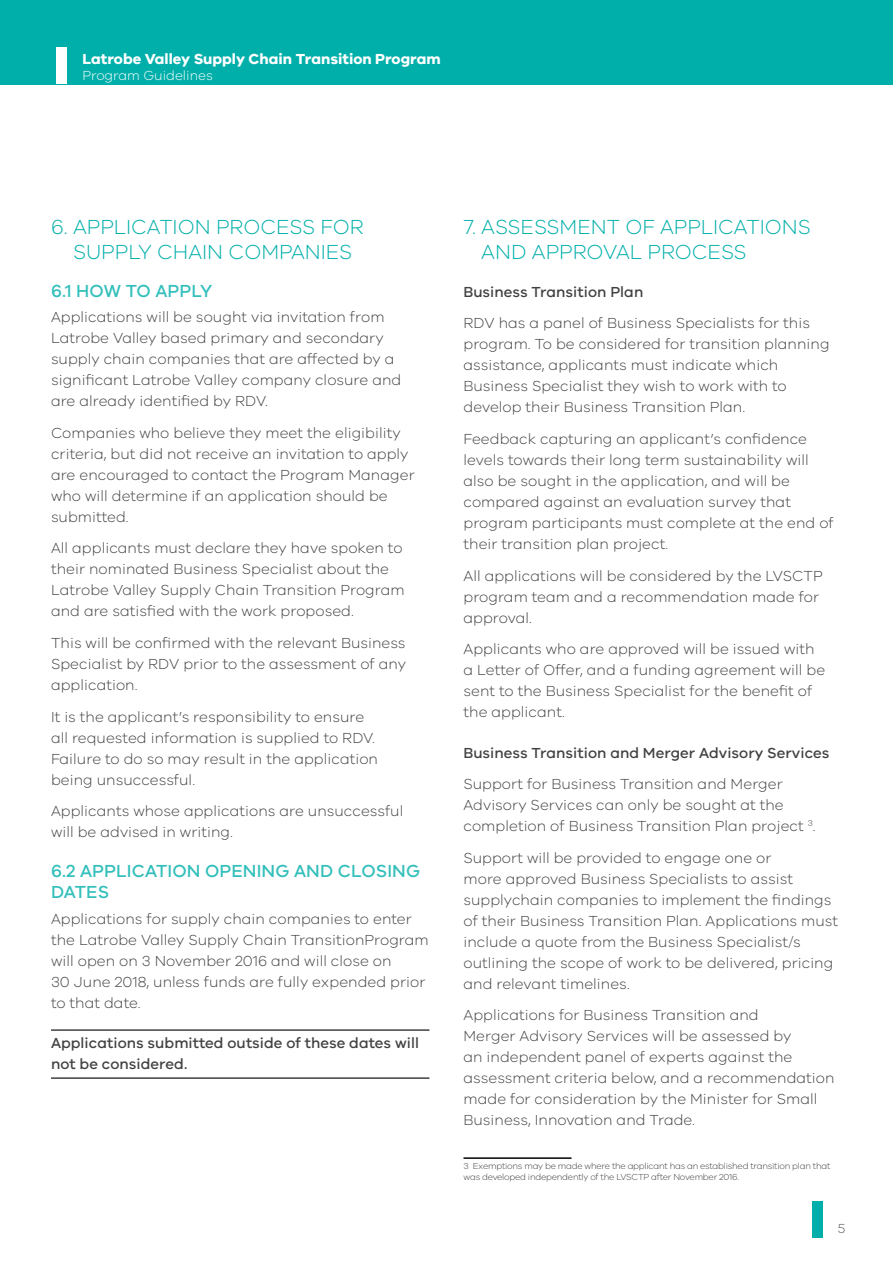
<style>
.page{position:relative;width:893px;height:1263px;background:#fff}
.page>*{position:absolute;margin:0;border:0;box-sizing:border-box;transform-origin:0 0}
.Sub_Head{font:300 21px/25.2px "VIC";color:#00afaa;text-align:center}
.Sub_sub_head{font:500 18px/21px "VIC";letter-spacing:.005em;color:#33bfbb}
.body_text{font:300 15px/21px "VIC";letter-spacing:.005em;color:#414042}
.sub_head4{font:500 15px "VIC";letter-spacing:.005em;color:#414042}
.Break_out_box{font:500 15px/21px "VIC";letter-spacing:.005em;color:#414042}
.t1{font:700 15px "VIC";color:#fff}
.t2{font:300 13.5px "VIC";color:#fff}
.t3{font:300 13.5px "VIC";color:#58595b}
.Foot_note{font:300 9px/10.8px "VIC";letter-spacing:-.025em;color:#414042}
</style>
<div class="page">
<div style="left:0;top:0;width:892px;height:84px;background:#00afaa"></div>
<svg style="left:892px;top:0;width:1px;height:84px"></svg>
<div style="left:56px;top:47px;width:11px;height:37px;background:#fff"></div>
<div style="left:812px;top:1201px;width:11px;height:36px;background:#00afaa"></div>
<hr style="left:51px;top:1029px;width:378px;height:2px;background:#414042">
<hr style="left:51px;top:1077px;width:378px;height:2px;background:#414042">
<hr style="left:463px;top:1157px;width:108px;height:2px;background:#000">
<p class="t1" style="left:82px;top:50px;width:360px">Latrobe Valley Supply Chain Transition Program</p>
<p class="t2" style="left:82px;top:67px;width:132px">Program Guidelines</p>
<p class="Sub_Head" style="left:51px;top:213px;width:314px">6. APPLICATION PROCESS FOR<br>SUPPLY CHAIN COMPANIES</p>
<p class="Sub_sub_head" style="left:51px;top:280px;width:163px">6.1 HOW TO APPLY</p>
<p class="body_text" style="left:51px;top:306px;width:352px">Applications will be sought via invitation from Latrobe Valley based primary and secondary supply chain companies that are affected by a significant Latrobe Valley company closure and are already identified by RDV.</p>
<p class="body_text" style="left:51px;top:422px;width:365px">Companies who believe they meet the eligibility criteria, but did not receive an invitation to apply are encouraged to contact the Program Manager who will determine if an application should be submitted.</p>
<p class="body_text" style="left:51px;top:537px;width:355px">All applicants must declare they have spoken to their nominated Business Specialist about the Latrobe Valley Supply Chain Transition Program and are satisfied with the work proposed.</p>
<p class="body_text" style="left:51px;top:632px;width:357px;text-align:justify">This will be confirmed with the relevant Business Specialist by RDV prior to the assessment of any application.</p>
<p class="body_text" style="left:51px;top:706px;width:329px">It is the applicant’s responsibility to ensure all requested information is supplied to RDV.<br>Failure to do so may result in the application being unsuccessful.</p>
<p class="body_text" style="left:51px;top:800px;width:354px">Applicants whose applications are unsuccessful will be advised in writing.</p>
<p class="Sub_sub_head" style="left:51px;top:860px;width:371px">6.2 APPLICATION OPENING AND CLOSING<br>DATES</p>
<p class="body_text" style="left:51px;top:908px;width:379px">Applications for supply chain companies to enter the Latrobe Valley Supply Chain TransitionProgram will open on 3 November 2016 and will close on<br>30 June 2018, unless funds are fully expended prior to that date.</p>
<p class="Break_out_box" style="left:51px;top:1032px;width:369px">Applications submitted outside of these dates will not be considered.</p>
<p class="Sub_Head" style="left:481px;top:213px;width:331px;text-align:left;text-indent:-18px">7. ASSESSMENT OF APPLICATIONS<br>AND APPROVAL PROCESS</p>
<p class="sub_head4" style="left:463px;top:283px;width:181px">Business Transition Plan</p>
<p class="body_text" style="left:463px;top:312px;width:368px">RDV has a panel of Business Specialists for this program. To be considered for transition planning assistance, applicants must indicate which Business Specialist they wish to work with to develop their Business Transition Plan.</p>
<p class="body_text" style="left:463px;top:428px;width:372px">Feedback capturing an applicant’s confidence levels towards their long term sustainability will also be sought in the application, and will be compared against an evaluation survey that program participants must complete at the end of their transition plan project.</p>
<p class="body_text" style="left:463px;top:565px;width:361px">All applications will be considered by the LVSCTP program team and a recommendation made for approval.</p>
<p class="body_text" style="left:463px;top:638px;width:363px">Applicants who are approved will be issued with a Letter of Offer, and a funding agreement will be sent to the Business Specialist for the benefit of the applicant.</p>
<p class="sub_head4" style="left:463px;top:743px;width:368px">Business Transition and Merger Advisory Services</p>
<p class="body_text" style="left:463px;top:773px;width:354px">Support for Business Transition and Merger<br>Advisory Services can only be sought at the completion of Business Transition Plan project <sup>3</sup>.</p>
<p class="body_text" style="left:463px;top:847px;width:376px">Support will be provided to engage one or<br>more approved Business Specialists to assist supplychain companies to implement the findings of their Business Transition Plan. Applications must include a quote from the Business Specialist/s outlining the scope of work to be delivered, pricing and relevant timelines.</p>
<p class="body_text" style="left:463px;top:1004px;width:373px">Applications for Business Transition and<br>Merger Advisory Services will be assessed by<br>an independent panel of experts against the assessment criteria below, and a recommendation made for consideration by the Minister for Small Business, Innovation and Trade.</p>
<p class="Foot_note" style="left:463px;top:1160px;width:368px">3 Exemptions may be made where the applicant has an established transition plan that was developed independently of the LVSCTP after November 2016.</p>
<p class="t3" style="left:838px;top:1220px;width:9px">5</p>
</div>
